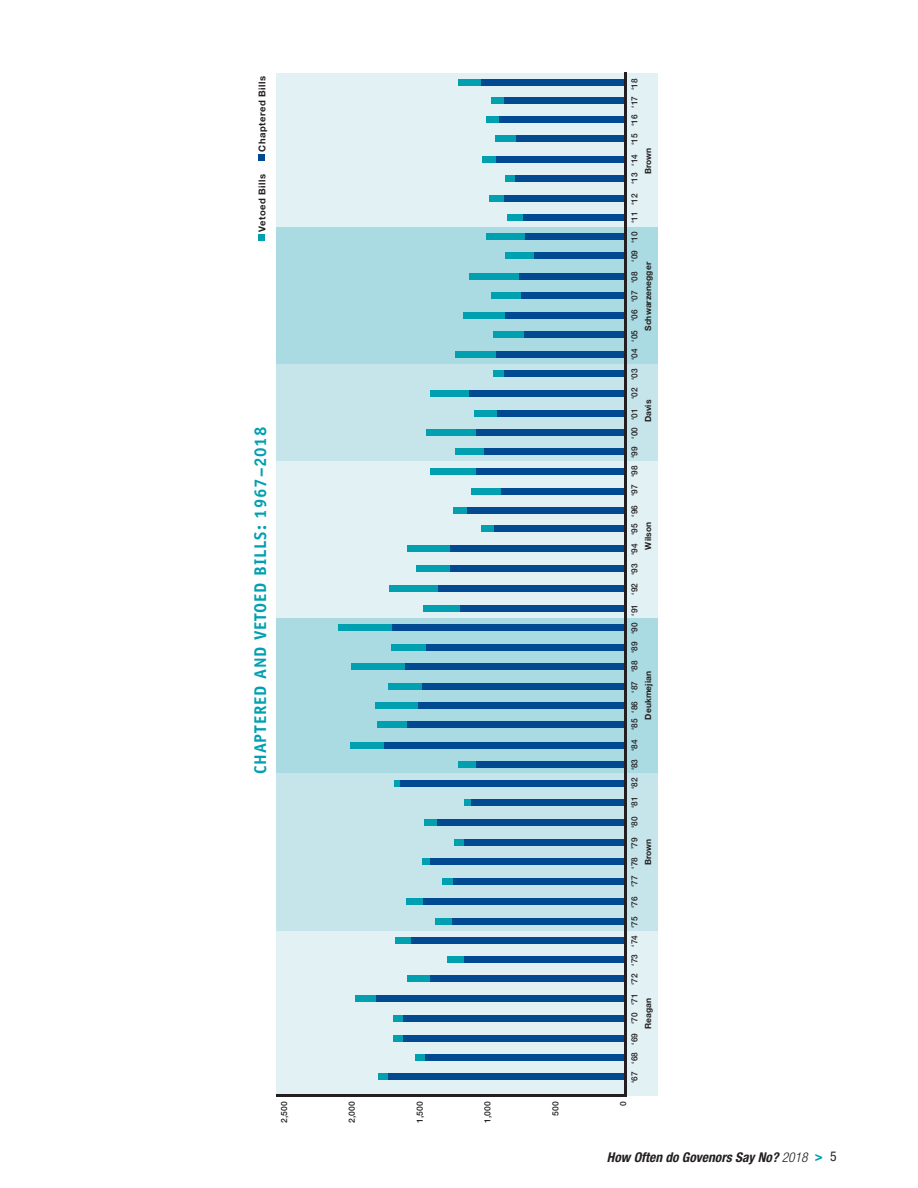
<style>
.page{position:relative;width:918px;height:1188px;background:#fff}
.page>*{position:absolute;margin:0;border:0;box-sizing:border-box;transform-origin:0 0}
.t1{font:700 16.95px "Officina Sans";letter-spacing:.05em;color:#00a0b0}
.t2{font:italic 700 condensed 13.5px "Helvetica Neue";color:#231f20}
.t3{font:700 9.45px "Helvetica Neue";letter-spacing:.05em;color:#231f20}
.t4{font:500 8.55px "Helvetica Neue";letter-spacing:.005em;color:#231f20}
.t5{font:700 8.55px "Helvetica Neue";letter-spacing:.005em;color:#231f20}
.s1{font-weight:300}
.s2{font-style:normal;color:#00a0b0}
.s3{font-weight:400;font-style:normal}
</style>
<div class="page">
<div style="left:258px;top:234px;width:7px;height:7px;background:#00a0b0"></div>
<div style="left:258px;top:155px;width:7px;height:6px;background:#014990"></div>
<div style="left:276px;top:73px;width:382px;height:155px;background:#e1f1f4"></div>
<div style="left:276px;top:227px;width:382px;height:137px;background:#aadbe2"></div>
<div style="left:276px;top:364px;width:382px;height:97px;background:#c5e5ea"></div>
<div style="left:276px;top:461px;width:382px;height:158px;background:#e1f1f4"></div>
<div style="left:276px;top:618px;width:382px;height:155px;background:#aadbe2"></div>
<div style="left:276px;top:773px;width:382px;height:158px;background:#c5e5ea"></div>
<div style="left:276px;top:931px;width:382px;height:165px;background:#e1f1f4"></div>
<div style="left:388px;top:1074px;width:236px;height:6px;background:#014990"></div>
<div style="left:425px;top:1054px;width:199px;height:7px;background:#014990"></div>
<div style="left:403px;top:1035px;width:221px;height:6px;background:#014990"></div>
<div style="left:403px;top:1015px;width:221px;height:6px;background:#014990"></div>
<div style="left:375px;top:995px;width:249px;height:6px;background:#014990"></div>
<div style="left:430px;top:976px;width:194px;height:6px;background:#014990"></div>
<div style="left:464px;top:957px;width:160px;height:6px;background:#014990"></div>
<div style="left:410px;top:937px;width:214px;height:7px;background:#014990"></div>
<div style="left:452px;top:918px;width:172px;height:6px;background:#014990"></div>
<div style="left:422px;top:898px;width:202px;height:6px;background:#014990"></div>
<div style="left:453px;top:878px;width:171px;height:6px;background:#014990"></div>
<div style="left:429px;top:859px;width:195px;height:6px;background:#014990"></div>
<div style="left:463px;top:840px;width:161px;height:6px;background:#014990"></div>
<div style="left:437px;top:820px;width:187px;height:6px;background:#014990"></div>
<div style="left:470px;top:800px;width:154px;height:6px;background:#014990"></div>
<div style="left:400px;top:780px;width:224px;height:7px;background:#014990"></div>
<div style="left:476px;top:761px;width:148px;height:6px;background:#014990"></div>
<div style="left:384px;top:742px;width:240px;height:6px;background:#014990"></div>
<div style="left:407px;top:721px;width:217px;height:6px;background:#014990"></div>
<div style="left:418px;top:703px;width:206px;height:6px;background:#014990"></div>
<div style="left:421px;top:683px;width:203px;height:6px;background:#014990"></div>
<div style="left:405px;top:663px;width:219px;height:7px;background:#014990"></div>
<div style="left:426px;top:644px;width:198px;height:6px;background:#014990"></div>
<div style="left:391px;top:624px;width:233px;height:6px;background:#014990"></div>
<div style="left:459px;top:606px;width:165px;height:6px;background:#014990"></div>
<div style="left:438px;top:586px;width:186px;height:6px;background:#014990"></div>
<div style="left:450px;top:566px;width:174px;height:6px;background:#014990"></div>
<div style="left:450px;top:546px;width:174px;height:6px;background:#014990"></div>
<div style="left:493px;top:526px;width:131px;height:6px;background:#014990"></div>
<div style="left:467px;top:507px;width:157px;height:6px;background:#014990"></div>
<div style="left:500px;top:489px;width:124px;height:6px;background:#014990"></div>
<div style="left:476px;top:469px;width:148px;height:6px;background:#014990"></div>
<div style="left:484px;top:449px;width:140px;height:6px;background:#014990"></div>
<div style="left:476px;top:430px;width:148px;height:6px;background:#014990"></div>
<div style="left:497px;top:410px;width:127px;height:6px;background:#014990"></div>
<div style="left:469px;top:390px;width:155px;height:7px;background:#014990"></div>
<div style="left:503px;top:371px;width:121px;height:6px;background:#014990"></div>
<div style="left:495px;top:351px;width:129px;height:6px;background:#014990"></div>
<div style="left:523px;top:331px;width:101px;height:7px;background:#014990"></div>
<div style="left:504px;top:312px;width:119px;height:6px;background:#014990"></div>
<div style="left:521px;top:292px;width:103px;height:6px;background:#014990"></div>
<div style="left:518px;top:274px;width:106px;height:6px;background:#014990"></div>
<div style="left:534px;top:253px;width:90px;height:6px;background:#014990"></div>
<div style="left:525px;top:234px;width:100px;height:6px;background:#014990"></div>
<div style="left:522px;top:214px;width:103px;height:7px;background:#014990"></div>
<div style="left:504px;top:195px;width:121px;height:7px;background:#014990"></div>
<div style="left:515px;top:175px;width:110px;height:6px;background:#014990"></div>
<div style="left:495px;top:156px;width:130px;height:6px;background:#014990"></div>
<div style="left:515px;top:136px;width:110px;height:6px;background:#014990"></div>
<div style="left:498px;top:116px;width:127px;height:7px;background:#014990"></div>
<div style="left:504px;top:98px;width:121px;height:6px;background:#014990"></div>
<hr style="left:624px;top:72px;width:2px;height:1025px;background:#231f20">
<hr style="left:276px;top:1094px;width:350px;height:3px;background:#231f20">
<div style="left:378px;top:1074px;width:10px;height:6px;background:#00a0b0"></div>
<div style="left:416px;top:1054px;width:9px;height:7px;background:#00a0b0"></div>
<div style="left:393px;top:1035px;width:10px;height:6px;background:#00a0b0"></div>
<div style="left:393px;top:1015px;width:10px;height:6px;background:#00a0b0"></div>
<div style="left:355px;top:995px;width:20px;height:6px;background:#00a0b0"></div>
<div style="left:407px;top:976px;width:23px;height:6px;background:#00a0b0"></div>
<div style="left:447px;top:957px;width:17px;height:6px;background:#00a0b0"></div>
<div style="left:395px;top:937px;width:15px;height:7px;background:#00a0b0"></div>
<div style="left:436px;top:918px;width:16px;height:6px;background:#00a0b0"></div>
<div style="left:406px;top:898px;width:16px;height:6px;background:#00a0b0"></div>
<div style="left:442px;top:878px;width:11px;height:6px;background:#00a0b0"></div>
<div style="left:422px;top:859px;width:8px;height:6px;background:#00a0b0"></div>
<div style="left:454px;top:840px;width:10px;height:6px;background:#00a0b0"></div>
<div style="left:424px;top:820px;width:13px;height:6px;background:#00a0b0"></div>
<svg style="left:464px;top:800px;width:6px;height:6px"></svg>
<div style="left:394px;top:780px;width:6px;height:7px;background:#00a0b0"></div>
<div style="left:459px;top:761px;width:17px;height:6px;background:#00a0b0"></div>
<div style="left:350px;top:742px;width:34px;height:6px;background:#00a0b0"></div>
<div style="left:377px;top:721px;width:30px;height:6px;background:#00a0b0"></div>
<div style="left:375px;top:703px;width:43px;height:6px;background:#00a0b0"></div>
<div style="left:388px;top:683px;width:33px;height:6px;background:#00a0b0"></div>
<div style="left:351px;top:663px;width:54px;height:7px;background:#00a0b0"></div>
<div style="left:391px;top:644px;width:35px;height:6px;background:#00a0b0"></div>
<div style="left:338px;top:624px;width:53px;height:6px;background:#00a0b0"></div>
<div style="left:423px;top:606px;width:36px;height:6px;background:#00a0b0"></div>
<div style="left:390px;top:586px;width:48px;height:6px;background:#00a0b0"></div>
<div style="left:416px;top:566px;width:34px;height:6px;background:#00a0b0"></div>
<div style="left:407px;top:546px;width:43px;height:6px;background:#00a0b0"></div>
<div style="left:481px;top:526px;width:12px;height:6px;background:#00a0b0"></div>
<div style="left:453px;top:507px;width:14px;height:6px;background:#00a0b0"></div>
<div style="left:471px;top:489px;width:29px;height:6px;background:#00a0b0"></div>
<div style="left:430px;top:469px;width:46px;height:6px;background:#00a0b0"></div>
<div style="left:455px;top:449px;width:29px;height:6px;background:#00a0b0"></div>
<div style="left:427px;top:430px;width:49px;height:6px;background:#00a0b0"></div>
<div style="left:475px;top:410px;width:22px;height:6px;background:#00a0b0"></div>
<div style="left:430px;top:390px;width:39px;height:7px;background:#00a0b0"></div>
<div style="left:493px;top:371px;width:10px;height:6px;background:#00a0b0"></div>
<div style="left:455px;top:351px;width:40px;height:6px;background:#00a0b0"></div>
<div style="left:493px;top:331px;width:31px;height:7px;background:#00a0b0"></div>
<div style="left:463px;top:312px;width:41px;height:6px;background:#00a0b0"></div>
<div style="left:492px;top:292px;width:29px;height:6px;background:#00a0b0"></div>
<div style="left:469px;top:274px;width:49px;height:6px;background:#00a0b0"></div>
<div style="left:505px;top:253px;width:29px;height:6px;background:#00a0b0"></div>
<div style="left:487px;top:234px;width:38px;height:6px;background:#00a0b0"></div>
<div style="left:508px;top:214px;width:15px;height:7px;background:#00a0b0"></div>
<div style="left:490px;top:195px;width:14px;height:7px;background:#00a0b0"></div>
<div style="left:505px;top:175px;width:10px;height:6px;background:#00a0b0"></div>
<div style="left:482px;top:156px;width:13px;height:6px;background:#00a0b0"></div>
<div style="left:495px;top:136px;width:20px;height:6px;background:#00a0b0"></div>
<div style="left:486px;top:116px;width:12px;height:7px;background:#00a0b0"></div>
<div style="left:492px;top:98px;width:12px;height:6px;background:#00a0b0"></div>
<div style="left:481px;top:79px;width:143px;height:6px;background:#014990"></div>
<div style="left:458px;top:79px;width:23px;height:6px;background:#00a0b0"></div>
<p class="t3" style="left:256px;top:152px;width:77px;rotate:-90deg">Chaptered Bills</p>
<p class="t3" style="left:256px;top:232px;width:60px;rotate:-90deg">Vetoed Bills</p>
<h1 class="t1" style="left:250px;top:774px;width:349px;rotate:-90deg">CHAPTERED AND VETOED BILLS: 1967–2018</h1>
<p class="t4" style="left:629px;top:1083px;width:1006px;rotate:-90deg">‘67 ‘68 ‘69 ‘70 ‘71 ‘72 ‘73 ‘74 ‘75 ‘76 ‘77 ‘78 ’79 ‘80 ‘81 ‘82 ‘83 ‘84 ‘85 ‘86 ‘87 ‘88 ‘89 ‘90 ‘91 ‘92 ‘93 ‘94 ‘95 ‘96 ‘97 ‘98 ‘99 ‘00 ‘01 ‘02 ‘03 ‘04 ‘05 ‘06 ‘07 ‘08 ‘09 ‘10 ‘11 ‘12 ‘13 ‘14 ‘15 ‘16 ‘17 ‘18</p>
<p class="t5" style="left:643px;top:174px;width:28px;rotate:-90deg">Brown</p>
<p class="t5" style="left:643px;top:331px;width:70px;rotate:-90deg">Schwarzenegger</p>
<p class="t5" style="left:643px;top:422px;width:24px;rotate:-90deg">Davis</p>
<p class="t5" style="left:643px;top:550px;width:29px;rotate:-90deg">Wilson</p>
<p class="t5" style="left:643px;top:720px;width:50px;rotate:-90deg">Deukmejian</p>
<p class="t5" style="left:643px;top:865px;width:28px;rotate:-90deg">Brown</p>
<p class="t5" style="left:643px;top:1029px;width:33px;rotate:-90deg">Reagan</p>
<p class="t4" style="left:279px;top:1123px;width:23px;rotate:-90deg">2,500</p>
<p class="t4" style="left:347px;top:1123px;width:23px;rotate:-90deg">2,000</p>
<p class="t4" style="left:415px;top:1123px;width:23px;rotate:-90deg">1,500</p>
<p class="t4" style="left:482px;top:1123px;width:23px;rotate:-90deg">1,000</p>
<p class="t4" style="left:550px;top:1116px;width:16px;rotate:-90deg">500</p>
<p class="t4" style="left:618px;top:1106px;width:6px;rotate:-90deg">0</p>
<h2 class="t2" style="left:607px;top:1149px;width:231px">How Often do Govenors Say No? <span class="s1">2018</span> <span class="s2">&gt;</span> <span class="s3">5</span></h2>
</div>
